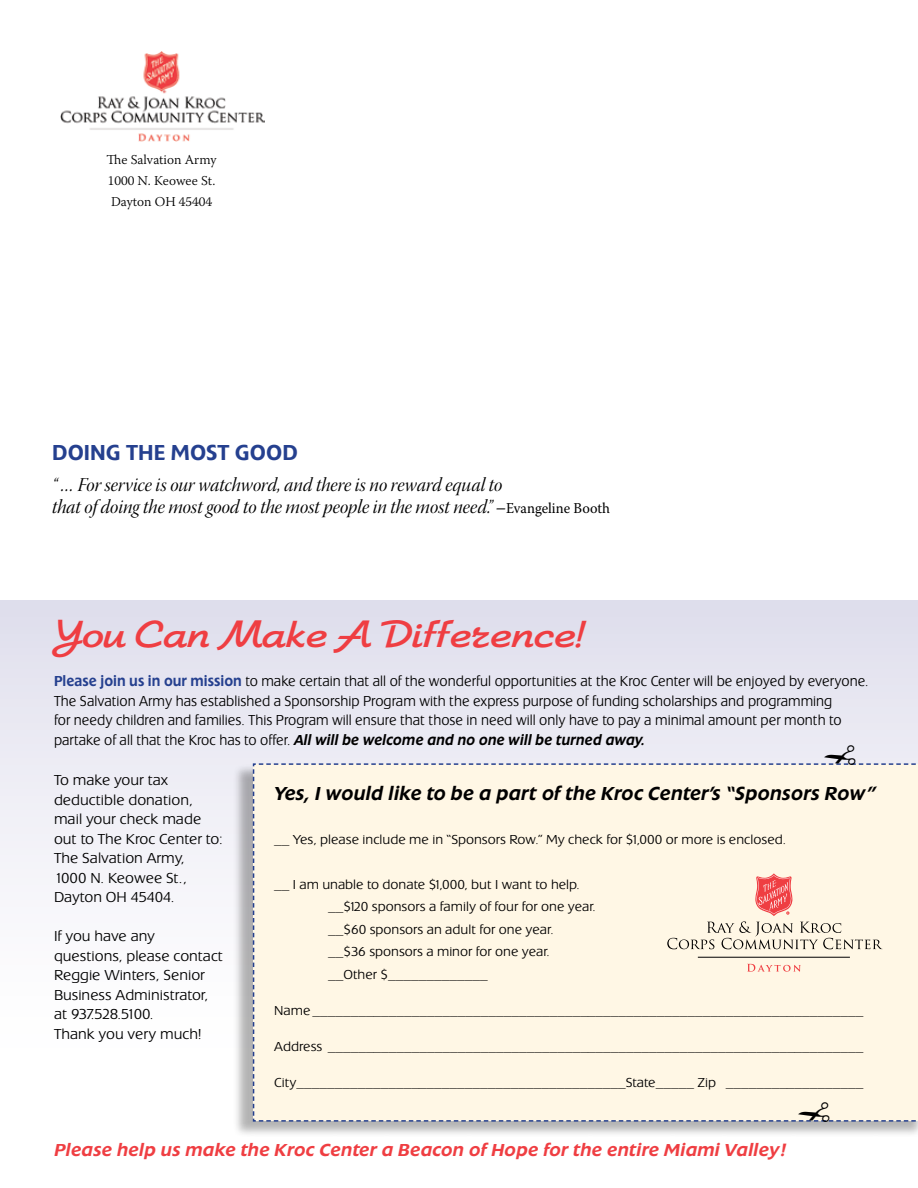
<style>
.page{position:relative;width:918px;height:1188px;background:#fff}
.page>*{position:absolute;margin:0;border:0;box-sizing:border-box;transform-origin:0 0}
.t1{font:36px "Fontella";letter-spacing:-.02em;color:#ef3e42}
.t2{font:500 22.5px "Extension";letter-spacing:.005em;color:#25408f;scale:.95 1}
.t3{font:19.5px/22.5px "Warnock Pro It Disp";color:#000;scale:.95 1}
.t4{font:italic 500 19.5px "Extension";color:#000}
.t5{font:italic 500 18px "Extension";color:#ef3e42}
.t6{font:300 15px/19.5px "Extension";color:#000;scale:.92 1}
.t7{font:300 15px/19.5px "Extension";color:#000}
.t8{font:300 13.5px/22.5px "Extension";color:#000}
.t9{font:300 13.5px/21px "Warnock Pro";color:#000;text-align:justify}
.s1{font-family:"Warnock Pro";font-size:18px}
.s2{font-family:"Warnock Pro";font-size:15px}
.s3{font-weight:500;color:#25408f}
.s4{font-weight:500;font-style:italic}
</style>
<div class="page">
<img style="left:60px;top:51px;width:204px;height:91px">
<div style="left:0;top:600px;width:918px;height:588px;background:linear-gradient(to bottom,#e2e2ee,#fff)"></div>
<div style="left:233px;top:764px;width:685px;height:374px;background:#000;opacity:.3"></div>
<svg style="left:253px;top:746px;width:665px;height:377px;background:#fbf3e3"></svg>
<p class="t9" style="left:107px;top:149px;width:111px">The Salvation Army 1000 N. Keowee St.<br>Dayton OH 45404</p>
<h2 class="t2" style="left:52px;top:440px;width:160px">Doing the Most</h2>
<h2 class="t2" style="left:235px;top:440px;width:33px">Good</h2>
<h3 class="t3" style="left:52px;top:475px;width:589px">“ … For service is our watchword, and there is no reward equal to<br>that of doing the most good to the most people in the most need.” <span class="s1">–</span><span class="s2">Evangeline Booth</span></h3>
<h1 class="t1" style="left:54px;top:610px;width:534px">You Can Make A Difference!</h1>
<p class="t6" style="left:54px;top:672px;width:887px"><span class="s3">Please join us in our mission</span> to make certain that all of the wonderful opportunities at the Kroc Center will be enjoyed by everyone.<br>The Salvation Army has established a Sponsorship Program with the express purpose of funding scholarships and programming<br>for needy children and families. This Program will ensure that those in need will only have to pay a minimal amount per month to partake of all that the Kroc has to offer. <span class="s4">All will be welcome and no one will be turned away.</span></p>
<p class="t7" style="left:54px;top:771px;width:171px">To make your tax deductible donation, mail your check made out to The Kroc Center to:<br>The Salvation Army,<br>1000 N. Keowee St.,<br>Dayton OH 45404.</p>
<p class="t7" style="left:54px;top:927px;width:171px">If you have any questions, please contact<br>Reggie Winters, Senior<br>Business Administrator, at 937.528.5100.<br>Thank you very much!</p>
<h3 class="t4" style="left:274px;top:783px;width:603px">Yes, I would like to be a part of the Kroc Center’s “Sponsors Row”</h3>
<p class="t8" style="left:274px;top:828px;width:514px">__ Yes, please include me in “Sponsors Row.” My check for $1,000 or more is enclosed.</p>
<p class="t8" style="left:328px;top:873px;width:269px;text-indent:-54px">__ I am unable to donate $1,000, but I want to help. __$120 sponsors a family of four for one year. __$60 sponsors an adult for one year.<br>__$36 sponsors a minor for one year. __Other $_____________</p>
<p class="t8" style="left:274px;top:999px;width:591px">Name ________________________________________________________________________</p>
<p class="t8" style="left:274px;top:1035px;width:591px">Address ______________________________________________________________________</p>
<p class="t8" style="left:274px;top:1071px;width:591px">City___________________________________________State_____ Zip __________________</p>
<h3 class="t5" style="left:54px;top:1140px;width:733px">Please help us make the Kroc Center a Beacon of Hope for the entire Miami Valley!</h3>
</div>
